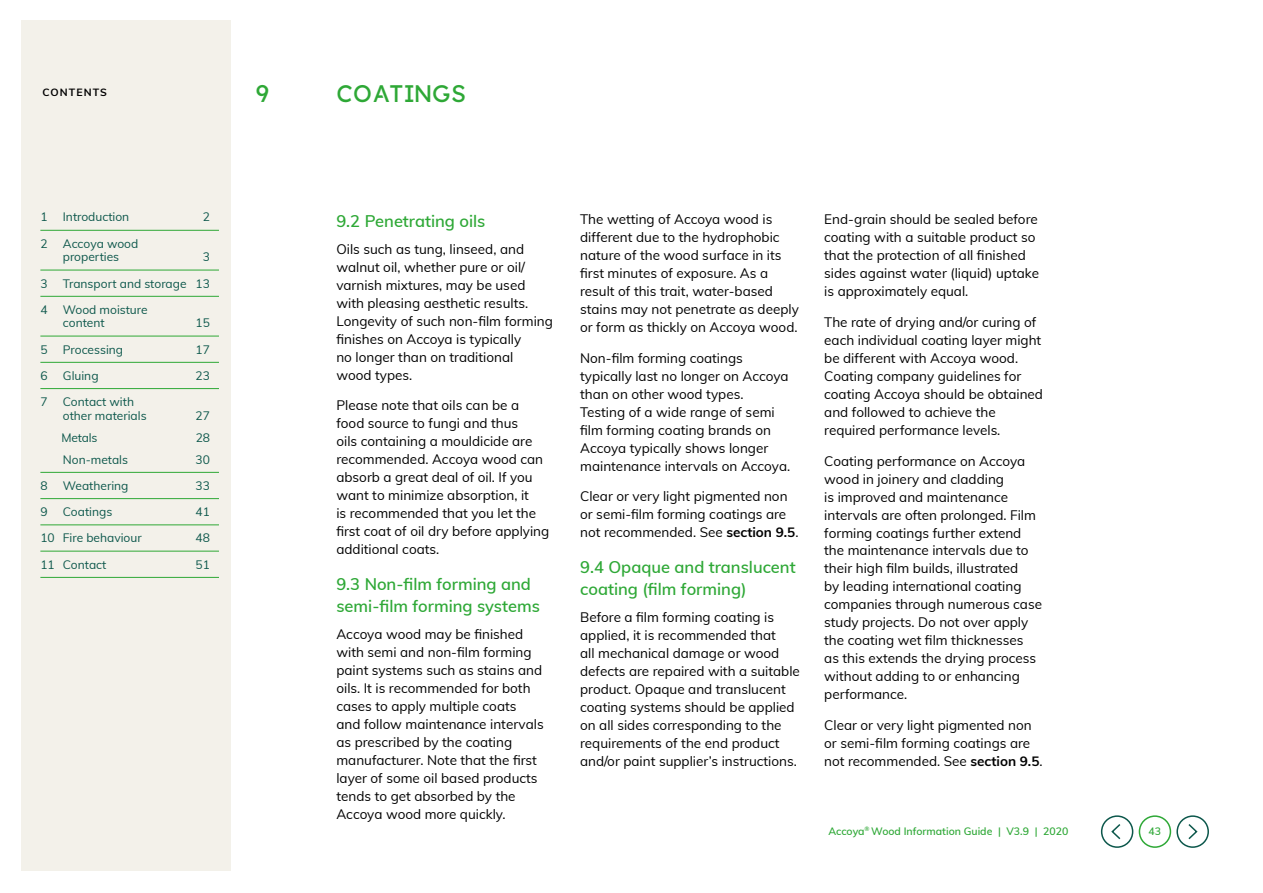
<style>
.page{position:relative;width:1263px;height:893px;background:#fff}
.page>*{position:absolute;margin:0;border:0;box-sizing:border-box;transform-origin:0 0}
.t1{font:24px "Accoya Display";letter-spacing:.02em;color:#2ea836}
.t2{font:600 16.5px/22.5px "Muli";color:#2ea836}
.t3{font:13.5px/18px "Muli";color:#000}
.t4{font:12px/13.5px "Muli";color:#0c574b}
.t5{font:600 10.5px "Muli";color:#2ea836}
.t6{font:700 10.5px "Muli";letter-spacing:.1em;color:#000}
.s1{font-weight:700}
</style>
<div class="page">
<div style="left:21px;top:20px;width:209px;height:850px;background:#f3f1ea"></div>
<hr style="left:40px;top:230px;width:179px;height:1px;background:#2ea836">
<hr style="left:40px;top:270px;width:179px;height:1px;background:#2ea836">
<hr style="left:40px;top:296px;width:179px;height:1px;background:#2ea836">
<hr style="left:40px;top:336px;width:179px;height:1px;background:#2ea836">
<hr style="left:40px;top:362px;width:179px;height:1px;background:#2ea836">
<hr style="left:40px;top:388px;width:179px;height:1px;background:#2ea836">
<hr style="left:40px;top:472px;width:179px;height:1px;background:#2ea836">
<hr style="left:40px;top:498px;width:179px;height:1px;background:#2ea836">
<hr style="left:40px;top:525px;width:179px;height:1px;background:#2ea836">
<hr style="left:40px;top:551px;width:179px;height:1px;background:#2ea836">
<hr style="left:40px;top:577px;width:179px;height:1px;background:#2ea836">
<div style="left:1139px;top:815px;width:32px;height:33px;border:2px solid #2ea836;border-radius:50%"></div>
<div style="left:1176px;top:815px;width:33px;height:33px;border:2px solid #0c574b;border-radius:50%"></div>
<svg style="left:1188px;top:824px;width:10px;height:16px"></svg>
<div style="left:1101px;top:815px;width:32px;height:33px;border:2px solid #0c574b;border-radius:50%"></div>
<svg style="left:1111px;top:824px;width:10px;height:16px"></svg>
<p class="t6" style="left:43px;top:84px;width:66px">CONTENTS</p>
<p class="t4" style="left:40px;top:210px;width:9px">1</p>
<p class="t4" style="left:63px;top:210px;width:68px">Introduction</p>
<p class="t4" style="left:203px;top:210px;width:9px">2</p>
<p class="t4" style="left:40px;top:236px;width:9px">2</p>
<p class="t4" style="left:63px;top:236px;width:77px">Accoya wood properties</p>
<p class="t4" style="left:203px;top:250px;width:9px">3</p>
<p class="t4" style="left:40px;top:276px;width:9px">3</p>
<p class="t4" style="left:63px;top:276px;width:149px">Transport and storage 13</p>
<p class="t4" style="left:40px;top:302px;width:9px">4</p>
<p class="t4" style="left:63px;top:302px;width:86px">Wood moisture content</p>
<p class="t4" style="left:195px;top:316px;width:16px">15</p>
<p class="t4" style="left:40px;top:342px;width:9px">5</p>
<p class="t4" style="left:63px;top:342px;width:62px">Processing</p>
<p class="t4" style="left:195px;top:342px;width:16px">17</p>
<p class="t4" style="left:40px;top:368px;width:9px">6</p>
<p class="t4" style="left:63px;top:368px;width:37px">Gluing</p>
<p class="t4" style="left:195px;top:368px;width:16px">23</p>
<p class="t4" style="left:40px;top:394px;width:9px">7</p>
<p class="t4" style="left:63px;top:394px;width:85px">Contact with other materials</p>
<p class="t4" style="left:195px;top:408px;width:16px">27</p>
<p class="t4" style="left:61px;top:430px;width:37px">Metals</p>
<p class="t4" style="left:196px;top:430px;width:16px">28</p>
<p class="t4" style="left:63px;top:452px;width:67px">Non-metals</p>
<p class="t4" style="left:195px;top:452px;width:16px">30</p>
<p class="t4" style="left:40px;top:478px;width:9px">8</p>
<p class="t4" style="left:63px;top:478px;width:67px">Weathering</p>
<p class="t4" style="left:195px;top:478px;width:16px">33</p>
<p class="t4" style="left:40px;top:504px;width:9px">9</p>
<p class="t4" style="left:63px;top:504px;width:51px">Coatings</p>
<p class="t4" style="left:195px;top:504px;width:16px">41</p>
<p class="t4" style="left:40px;top:531px;width:103px">10 Fire behaviour</p>
<p class="t4" style="left:195px;top:531px;width:16px">48</p>
<p class="t4" style="left:40px;top:557px;width:68px">11 Contact</p>
<p class="t4" style="left:195px;top:557px;width:16px">51</p>
<h1 class="t1" style="left:256px;top:80px;width:16px">9</h1>
<h1 class="t1" style="left:337px;top:80px;width:131px">COATINGS</h1>
<p class="t2" style="left:336px;top:209px;width:151px">9.2 Penetrating oils</p>
<p class="t3" style="left:336px;top:239px;width:218px">Oils such as tung, linseed, and walnut oil, whether pure or oil/ varnish mixtures, may be used with pleasing aesthetic results.<br>Longevity of such non-film forming finishes on Accoya is typically<br>no longer than on traditional<br>wood types.</p>
<p class="t3" style="left:336px;top:396px;width:214px">Please note that oils can be a food source to fungi and thus<br>oils containing a mouldicide are recommended. Accoya wood can absorb a great deal of oil. If you want to minimize absorption, it<br>is recommended that you let the first coat of oil dry before applying additional coats.</p>
<p class="t2" style="left:336px;top:572px;width:205px">9.3 Non-film forming and semi-film forming systems</p>
<p class="t3" style="left:336px;top:624px;width:209px">Accoya wood may be finished with semi and non-film forming paint systems such as stains and oils. It is recommended for both cases to apply multiple coats and follow maintenance intervals as prescribed by the coating manufacturer. Note that the first layer of some oil based products tends to get absorbed by the<br>Accoya wood more quickly.</p>
<p class="t3" style="left:580px;top:209px;width:220px">The wetting of Accoya wood is different due to the hydrophobic nature of the wood surface in its first minutes of exposure. As a result of this trait, water-based stains may not penetrate as deeply or form as thickly on Accoya wood.</p>
<p class="t3" style="left:580px;top:348px;width:212px">Non-film forming coatings typically last no longer on Accoya than on other wood types.<br>Testing of a wide range of semi film forming coating brands on<br>Accoya typically shows longer maintenance intervals on Accoya.</p>
<p class="t3" style="left:580px;top:487px;width:220px">Clear or very light pigmented non or semi-film forming coatings are not recommended. See <span class="s1">section 9.5</span>.</p>
<p class="t2" style="left:580px;top:555px;width:217px">9.4 Opaque and translucent coating (film forming)</p>
<p class="t3" style="left:580px;top:607px;width:221px">Before a film forming coating is applied, it is recommended that<br>all mechanical damage or wood defects are repaired with a suitable product. Opaque and translucent coating systems should be applied on all sides corresponding to the requirements of the end product and/or paint supplier’s instructions.</p>
<p class="t3" style="left:824px;top:210px;width:216px">End-grain should be sealed before coating with a suitable product so that the protection of all finished sides against water (liquid) uptake is approximately equal.</p>
<p class="t3" style="left:824px;top:312px;width:220px">The rate of drying and/or curing of each individual coating layer might be different with Accoya wood.<br>Coating company guidelines for coating Accoya should be obtained and followed to achieve the required performance levels.</p>
<p class="t3" style="left:824px;top:451px;width:219px">Coating performance on Accoya wood in joinery and cladding<br>is improved and maintenance intervals are often prolonged. Film forming coatings further extend the maintenance intervals due to their high film builds, illustrated<br>by leading international coating companies through numerous case study projects. Do not over apply the coating wet film thicknesses<br>as this extends the drying process without adding to or enhancing performance.</p>
<p class="t3" style="left:824px;top:716px;width:220px">Clear or very light pigmented non or semi-film forming coatings are not recommended. See <span class="s1">section 9.5</span>.</p>
<p class="t5" style="left:828px;top:823px;width:241px">Accoya<sup>®</sup> Wood Information Guide | V3.9 | 2020</p>
<p class="t5" style="left:1149px;top:823px;width:14px">43</p>
</div>
